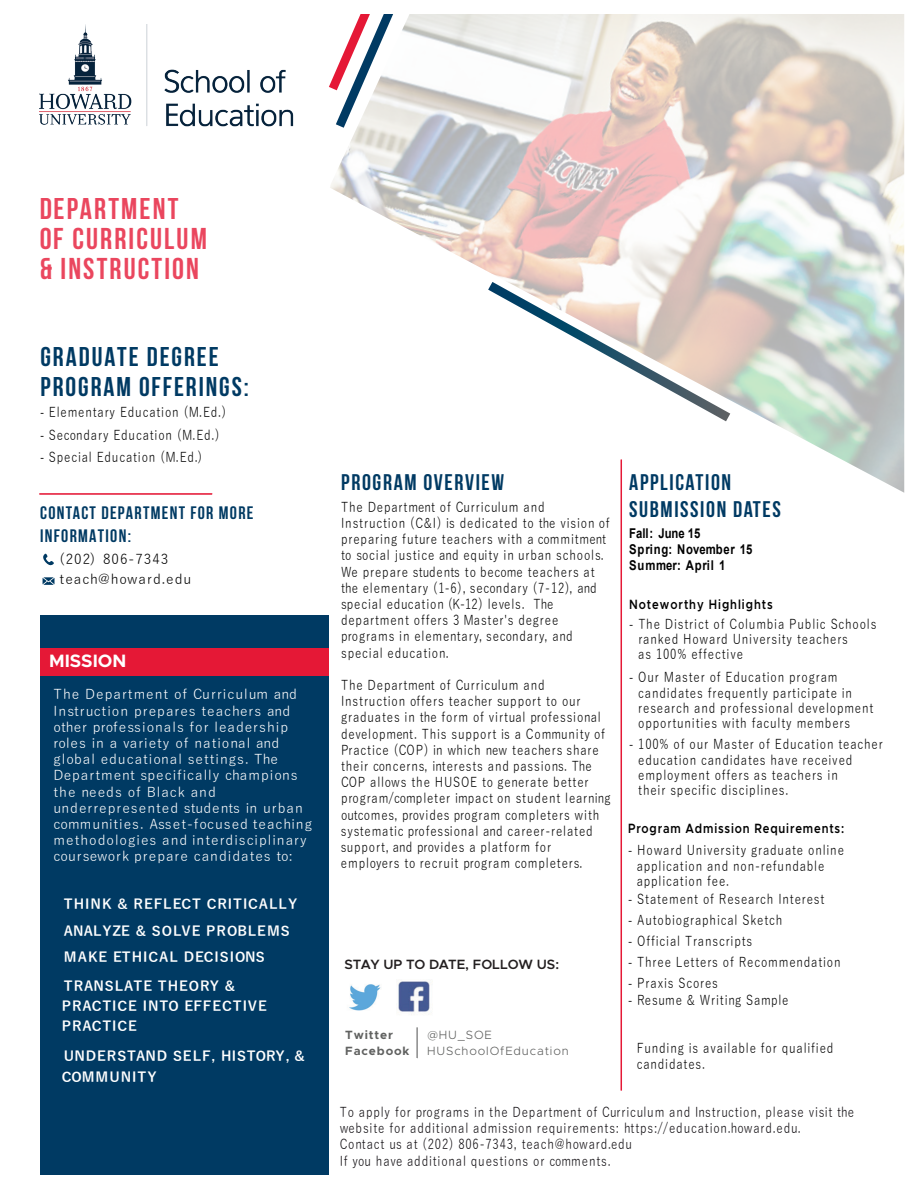
<style>
.page{position:relative;width:918px;height:1188px;background:#fff}
.page>*{position:absolute;margin:0;border:0;box-sizing:border-box;transform-origin:0 0}
.t1{font:700 30px/30px "Bebas Neue";letter-spacing:.07em;color:#e51836}
.t2{font:700 27px/30px "Bebas Neue";letter-spacing:.07em;color:#003a63}
.t3{font:700 22.5px/27px "Bebas Neue";letter-spacing:.07em;color:#003a63}
.t4{font:700 18px/23px "Bebas Neue";letter-spacing:.07em;color:#003a63}
.t5{font:700 18px "Metropolis";color:#fff}
.t6{font:13.5px/16.2px "Yu Gothic";letter-spacing:.07em;color:#000;scale:.84 1}
.t7{font:13.5px/16.2px "Yu Gothic";letter-spacing:.07em;color:#fff}
.t8{font:13.5px/16.2px "Yu Gothic";letter-spacing:.07em;color:#0c090d;scale:.84 1}
.t9{font:700 13.5px "Yu Gothic";letter-spacing:.07em;color:#fff}
.t10{font:600 13.5px "Metropolis";letter-spacing:.07em;color:#000;scale:.84 1}
.t11{font:700 13.5px/16.2px "Arial";color:#000;scale:.84 1}
.t12{font:13.5px/20.2px "Yu Gothic";letter-spacing:.07em;color:#000}
.t13{font:600 13.5px "Metropolis";color:#231f20}
.t14{font:300 12px "Metropolis";letter-spacing:.07em;color:#606160}
.t15{font:700 12px "Metropolis";letter-spacing:.07em;color:#606160}
.s1{font-family:"Myriad Pro"}
.s2{font-family:"Metropolis";font-weight:300}
</style>
<div class="page">
<div style="left:40px;top:615px;width:289px;height:559px;background:#003a63"></div>
<img style="left:330px;top:14px;width:574px;height:479px">
<img style="left:39px;top:24px;width:255px;height:103px">
<hr style="left:417px;top:1027px;width:1px;height:31px;background:#606160">
<hr style="left:39px;top:493px;width:173px;height:2px;background:#e51836">
<hr style="left:621px;top:460px;width:1px;height:631px;background:#e51836">
<svg style="left:43px;top:554px;width:11px;height:11px"></svg>
<svg style="left:43px;top:577px;width:12px;height:8px"></svg>
<div style="left:41px;top:649px;width:288px;height:27px;background:#e51836"></div>
<img style="left:349px;top:984px;width:32px;height:27px">
<img style="left:398px;top:981px;width:35px;height:34px">
<h1 class="t1" style="left:39px;top:193px;width:169px">DEPARTMENT<br>OF CURRICULUM &amp; INSTRUCTION</h1>
<h2 class="t2" style="left:41px;top:341px;width:210px">GRADUATE DEGREE<br>PROGRAM OFFERINGS:</h2>
<p class="t6" style="left:41px;top:403px;width:223px"><span class="s1">-</span> Elementary Education (M.Ed.)</p>
<p class="t6" style="left:41px;top:425px;width:215px"><span class="s1">-</span> Secondary Education (M.Ed.)</p>
<p class="t6" style="left:41px;top:448px;width:194px"><span class="s1">-</span> Special Education (M.Ed.)</p>
<h4 class="t4" style="left:40px;top:501px;width:215px">CONTACT DEPARTMENT FOR MORE<br>INFORMATION:</h4>
<p class="t12" style="left:60px;top:547px;width:133px">(202) 806-7343 teach@howard.edu</p>
<p class="t5" style="left:49px;top:650px;width:79px">MISSION</p>
<p class="t7" style="left:54px;top:685px;width:260px">The Department of Curriculum and Instruction prepares teachers and other professionals for leadership roles in a variety of national and global educational settings. The Department specifically champions the needs of Black and underrepresented students in urban communities. Asset-focused teaching methodologies and interdisciplinary coursework prepare candidates to:</p>
<p class="t9" style="left:64px;top:897px;width:235px">THINK &amp; REFLECT CRITICALLY</p>
<p class="t9" style="left:64px;top:923px;width:227px">ANALYZE &amp; SOLVE PROBLEMS</p>
<p class="t9" style="left:64px;top:949px;width:202px">MAKE ETHICAL DECISIONS</p>
<h5 class="t9" style="left:64px;top:979px;width:173px">TRANSLATE THEORY &amp;</h5>
<p class="t9" style="left:62px;top:999px;width:207px">PRACTICE INTO EFFECTIVE</p>
<p class="t9" style="left:62px;top:1018px;width:77px">PRACTICE</p>
<p class="t9" style="left:64px;top:1049px;width:242px">UNDERSTAND SELF, HISTORY, &amp;</p>
<h5 class="t9" style="left:62px;top:1069px;width:96px">COMMUNITY</h5>
<p class="t3" style="left:341px;top:469px;width:164px">PROGRAM OVERVIEW</p>
<p class="t6" style="left:341px;top:497px;width:321px">The Department of Curriculum and Instruction (C&amp;I) is dedicated to the vision of preparing future teachers with a commitment to social justice and equity in urban schools.<br>We prepare students to become teachers at the elementary (1-6), secondary (7-12), and special education (K-12) levels. The</p>
<p class="t6" style="left:341px;top:610px;width:277px">department offers 3 Master's degree programs in elementary, secondary, and special education.</p>
<p class="t6" style="left:341px;top:675px;width:322px">The Department of Curriculum and Instruction offers teacher support to our graduates in the form of virtual professional development. This support is a Community of Practice (COP) in which new teachers share their concerns, interests and passions. The COP allows the HUSOE to generate better program/completer impact on student learning outcomes, provides program completers with systematic professional and career-related support, and provides a platform for employers to recruit program completers.</p>
<h5 class="t13" style="left:344px;top:956px;width:216px">STAY UP TO DATE, FOLLOW US:</h5>
<h6 class="t15" style="left:345px;top:1027px;width:49px">Twitter</h6>
<p class="t14" style="left:428px;top:1027px;width:66px">@HU_SOE</p>
<h6 class="t15" style="left:345px;top:1043px;width:66px">Facebook</h6>
<p class="t14" style="left:427px;top:1044px;width:143px">HUSchoolOfEducation</p>
<p class="t3" style="left:629px;top:469px;width:153px">APPLICATION<br>SUBMISSION DATES</p>
<p class="t11" style="left:629px;top:525px;width:148px">Fall: June 15<br>Spring: November 15<br>Summer: April 1</p>
<h5 class="t10" style="left:629px;top:596px;width:172px">Noteworthy Highlights</h5>
<p class="t6" style="left:638px;top:614px;width:285px;line-height:15.5px;text-indent:-9px"><span class="s2">-</span> The District of Columbia Public Schools ranked Howard University teachers<br>as 100% effective</p>
<p class="t6" style="left:638px;top:668px;width:281px;line-height:15.5px;text-indent:-9px"><span class="s2">-</span> Our Master of Education program candidates frequently participate in research and professional development opportunities with faculty members</p>
<p class="t6" style="left:638px;top:735px;width:293px;line-height:15.3px;text-indent:-9px"><span class="s2">-</span> 100% of our Master of Education teacher education candidates have received employment offers as teachers in<br>their specific disciplines.</p>
<h5 class="t10" style="left:628px;top:820px;width:259px">Program Admission Requirements:</h5>
<p class="t6" style="left:637px;top:841px;width:248px;line-height:15.5px;text-indent:-9px"><span class="s2">-</span> Howard University graduate online application and non-refundable application fee.</p>
<p class="t6" style="left:628px;top:889px;width:235px"><span class="s2">-</span> Statement of Research Interest</p>
<p class="t6" style="left:628px;top:910px;width:185px"><span class="s2">-</span> Autobiographical Sketch</p>
<p class="t6" style="left:628px;top:931px;width:149px"><span class="s2">-</span> Official Transcripts</p>
<p class="t6" style="left:628px;top:952px;width:255px"><span class="s2">-</span> Three Letters of Recommendation</p>
<p class="t6" style="left:628px;top:973px;width:108px"><span class="s2">-</span> Praxis Scores</p>
<p class="t6" style="left:628px;top:990px;width:192px"><span class="s2">-</span> Resume &amp; Writing Sample</p>
<p class="t6" style="left:637px;top:1038px;width:236px">Funding is available for qualified</p>
<p class="t6" style="left:637px;top:1055px;width:83px">candidates.</p>
<p class="t8" style="left:340px;top:1102px;width:614px">To apply for programs in the Department of Curriculum and Instruction, please visit the website for additional admission requirements: https://education.howard.edu.<br>Contact us at (202) 806-7343, teach@howard.edu<br>If you have additional questions or comments.</p>
</div>
